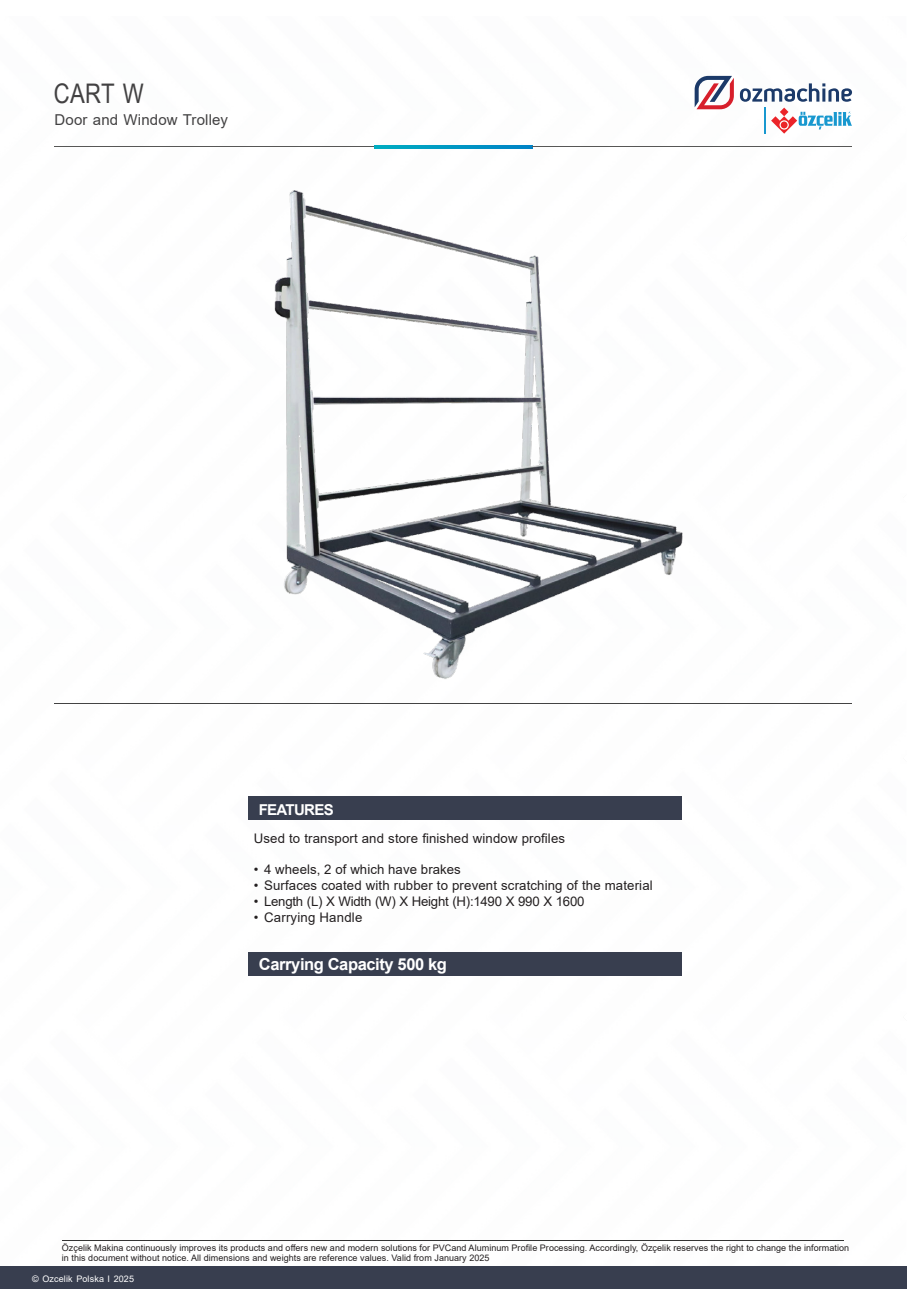
<style>
.page{position:relative;width:907px;height:1289px;background:#fff}
.page>*{position:absolute;margin:0;border:0;box-sizing:border-box;transform-origin:0 0}
.t1{font:27px "Arial Narrow";color:#424142}
.t2{font:700 16.5px "Arial";letter-spacing:-.025em;color:#fff}
.t3{font:15px "Arial";letter-spacing:.01em;color:#424142}
.t4{font:700 15px "Arial";letter-spacing:-.045em;color:#fff}
.t5{font:13.2px "Arial";letter-spacing:.01em;color:#231f20}
.t6{font:13.2px "Arial";letter-spacing:-.02em;color:#231f20}
.t7{font:9px/10.8px "Arial";letter-spacing:.005em;color:#231f20}
.t8{font:9px "Arial";letter-spacing:.015em;color:#fff}
</style>
<div class="page">
<svg style="left:739px;top:83px;width:112px;height:19px"></svg>
<svg style="left:694px;top:76px;width:39px;height:33px"></svg>
<svg style="left:764px;top:108px;width:87px;height:26px"></svg>
<svg style="left:374px;top:145px;width:158px;height:3px"></svg>
<hr style="left:532px;top:146px;width:319px;height:1px;background:#575756">
<hr style="left:54px;top:146px;width:320px;height:1px;background:#575756">
<hr style="left:62px;top:1240px;width:781px;height:1px;background:#333">
<div style="left:0;top:1266px;width:906px;height:22px;background:#383e4f"></div>
<div style="left:248px;top:796px;width:433px;height:24px;background:#383e4f"></div>
<div style="left:248px;top:952px;width:433px;height:23px;background:#383e4f"></div>
<hr style="left:54px;top:703px;width:797px;height:1px;background:#434343">
<img style="left:274px;top:190px;width:409px;height:489px">
<h1 class="t1" style="left:54px;top:83px;width:91px">CART W</h1>
<h3 class="t3" style="left:54px;top:114px;width:175px">Door and Window Trolley</h3>
<h3 class="t4" style="left:259px;top:804px;width:76px">FEATURES</h3>
<h3 class="t5" style="left:254px;top:833px;width:313px">Used to transport and store finished window profiles</h3>
<h3 class="t5" style="left:254px;top:865px;width:208px">• 4 wheels, 2 of which have brakes</h3>
<h3 class="t5" style="left:254px;top:880px;width:400px">• Surfaces coated with rubber to prevent scratching of the material</h3>
<h3 class="t6" style="left:254px;top:896px;width:332px">• Length (L) X Width (W) X Height (H):1490 X 990 X 1600</h3>
<h3 class="t5" style="left:254px;top:912px;width:110px">• Carrying Handle</h3>
<h2 class="t2" style="left:259px;top:957px;width:189px">Carrying Capacity 500 kg</h2>
<p class="t7" style="left:62px;top:1243px;width:788px">Özçelik Makina continuously improves its products and offers new and modern solutions for PVCand Aluminum Profile Processing. Accordingly, Özçelik reserves the right to change the information in this document without notice. All dimensions and weights are reference values. Valid from January 2025</p>
<p class="t8" style="left:32px;top:1275px;width:103px">© Ozcelik Polska I 2025</p>
</div>
